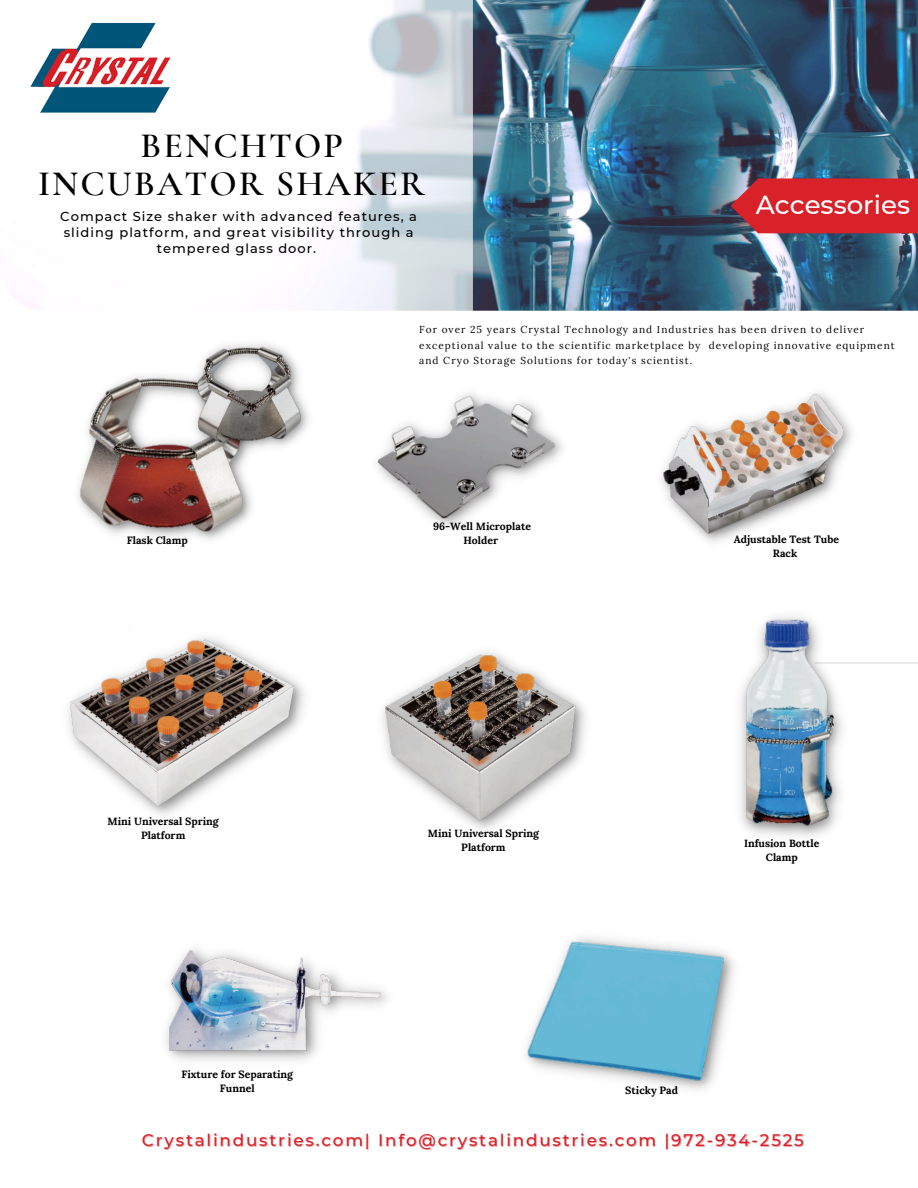
<style>
.page{position:relative;width:918px;height:1188px;background:#fff}
.page>*{position:absolute;margin:0;border:0;box-sizing:border-box;transform-origin:0 0}
.t1{font:600 35.7px/38.2px "Cormorant Garamond";letter-spacing:.06em;color:#000;text-align:center}
.t2{font:500 26.1px "Montserrat";color:#fff}
.t3{font:500 16.8px "Montserrat";letter-spacing:.11em;color:#d82128}
.t4{font:500 13.05px/16.4px "Montserrat";letter-spacing:.075em;color:#000;text-align:center}
.t5{font:700 10.5px/14px "Lora";color:#000;text-align:center}
.t6{font:10.05px/15.8px "Lora";letter-spacing:.1em;color:#000}
</style>
<div class="page">
<img style="left:14px;top:0;width:904px;height:311px">
<svg style="left:43px;top:0;width:430px;height:311px"></svg>
<hr style="left:815px;top:662px;width:103px;height:2px;background:#d9dbdd">
<img style="left:27px;top:15px;width:160px;height:118px">
<svg style="left:731px;top:178px;width:187px;height:55px;background:#cf2830"></svg>
<img style="left:78px;top:375px;width:174px;height:165px">
<img style="left:187px;top:343px;width:122px;height:114px">
<img style="left:377px;top:393px;width:186px;height:134px">
<img style="left:661px;top:392px;width:191px;height:150px">
<img style="left:68px;top:629px;width:237px;height:187px">
<img style="left:382px;top:651px;width:204px;height:179px">
<img style="left:166px;top:948px;width:222px;height:113px">
<img style="left:740px;top:616px;width:110px;height:221px">
<img style="left:526px;top:937px;width:208px;height:153px">
<p class="t1" style="left:38px;top:126px;width:388px">BENCHTOP<br>INCUBATOR SHAKER</p>
<p class="t4" style="left:60px;top:208px;width:358px">Compact Size shaker with advanced features, a sliding platform, and great visibility through a tempered glass door.</p>
<h5 class="t2" style="left:756px;top:189px;width:156px">Accessories</h5>
<p class="t5" style="left:127px;top:533px;width:62px">Flask Clamp</p>
<h5 class="t5" style="left:108px;top:814px;width:113px">Mini Universal Spring<br>Platform</h5>
<h5 class="t5" style="left:181px;top:1067px;width:113px">Fixture for Separating<br>Funnel</h5>
<h5 class="t6" style="left:419px;top:321px;width:477px">For over 25 years Crystal Technology and Industries has been driven to deliver exceptional value to the scientific marketplace by developing innovative equipment and Cryo Storage Solutions for today's scientist.</h5>
<h5 class="t5" style="left:433px;top:519px;width:99px">96-Well Microplate<br>Holder</h5>
<p class="t5" style="left:734px;top:532px;width:107px">Adjustable Test Tube<br>Rack</p>
<p class="t5" style="left:428px;top:826px;width:113px">Mini Universal Spring<br>Platform</p>
<h5 class="t5" style="left:744px;top:837px;width:77px">Infusion Bottle<br>Clamp</h5>
<h3 class="t5" style="left:625px;top:1083px;width:54px">Sticky Pad</h3>
<h5 class="t3" style="left:142px;top:1130px;width:663px">Crystalindustries.com| Info@crystalindustries.com |972-934-2525</h5>
</div>
